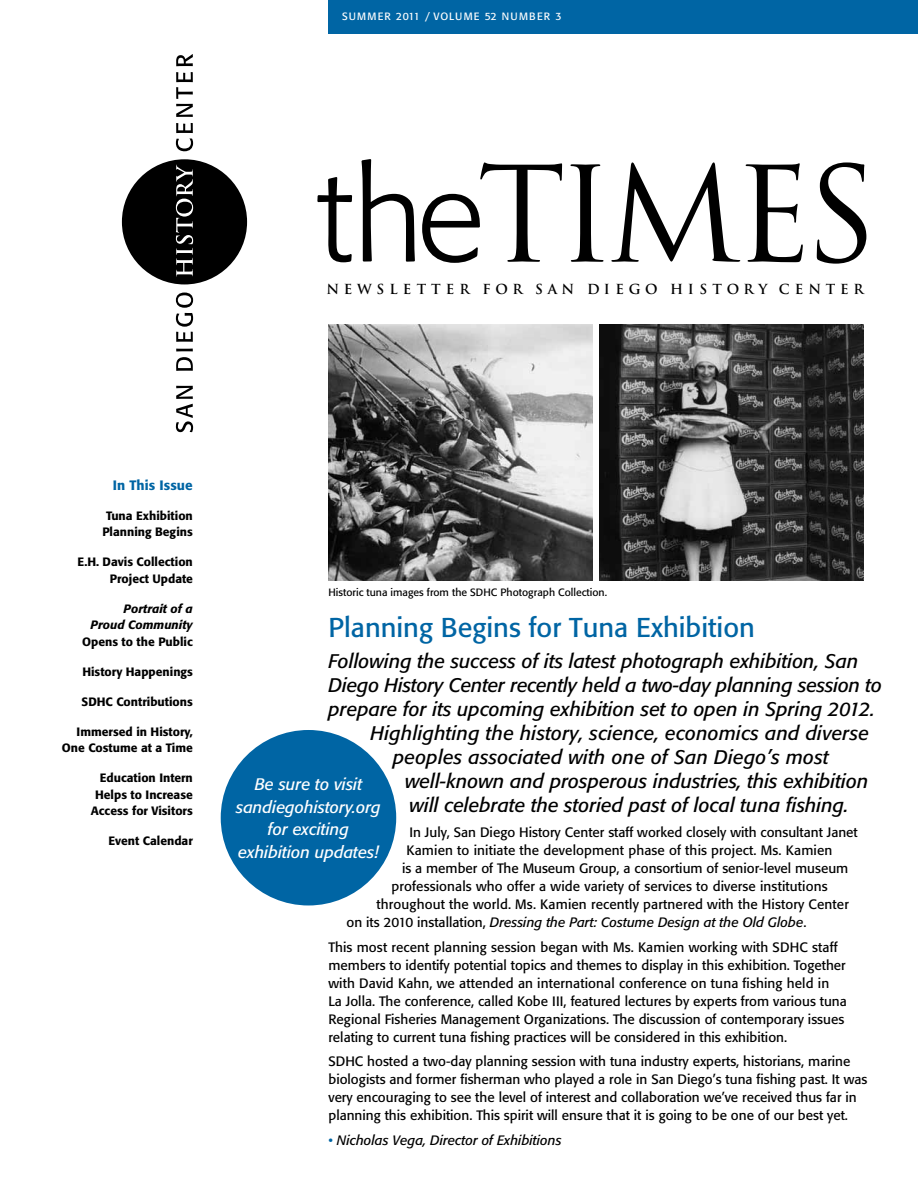
<style>
.page{position:relative;width:918px;height:1188px;background:#fff}
.page>*{position:absolute;margin:0;border:0;box-sizing:border-box;transform-origin:0 0}
.t1{font:129px "Trajan";letter-spacing:-.07em;color:#000}
.t2{font:27px "Formata";color:#0065a4}
.t3{font:italic 19.5px "Formata";color:#000}
.t4{font:italic 16.5px/22.5px "Formata";color:#fff;text-align:center}
.t5{font:13.5px/18px "Formata";color:#000}
.t6{font:italic 13.5px "Formata";color:#000}
.t7{font:700 13.5px "Trajan";letter-spacing:.36em;color:#000}
.t8{font:500 13.5px "Formata";letter-spacing:.01em;color:#0065a4}
.t9{font:500 12px/16.5px "Formata";color:#000;text-align:right}
.t10{font:italic 500 12px/16.5px "Formata";color:#000;text-align:right}
.t11{font:10.5px "Formata";color:#000}
.t12{font:10.5px "Formata";letter-spacing:.1em;color:#fff}
.s1{font-family:"Formata";font-weight:300}
.s2{font-style:normal}
.s3{color:#0065a4}
</style>
<div class="page">
<img style="left:328px;top:324px;width:265px;height:256px">
<img style="left:600px;top:324px;width:264px;height:256px">
<div style="left:221px;top:730px;width:175px;height:175px;background:#0065a4;border-radius:50%"></div>
<div style="left:328px;top:0;width:590px;height:34px;background:#0065a4"></div>
<div style="left:122px;top:159px;width:125px;height:125px;background:#000;border-radius:50%"></div>
<svg style="left:176px;top:165px;width:17px;height:112px"></svg>
<svg style="left:176px;top:123px;width:17px;height:28px"></svg>
<svg style="left:176px;top:72px;width:17px;height:45px"></svg>
<svg style="left:176px;top:54px;width:17px;height:12px"></svg>
<svg style="left:176px;top:386px;width:17px;height:46px"></svg>
<svg style="left:176px;top:357px;width:17px;height:14px"></svg>
<svg style="left:176px;top:349px;width:17px;height:2px"></svg>
<svg style="left:176px;top:293px;width:17px;height:49px"></svg>
<p class="t12" style="left:342px;top:10px;width:221px">SUMMER 2011 / VOLUME 52 NUMBER 3</p>
<h1 class="t1" style="left:317px;top:137px;width:562px"><span class="s1">the</span>TIMES</h1>
<p class="t7" style="left:327px;top:281px;width:539px">NEWSLETTER FOR SAN DIEGO HISTORY CENTER</p>
<p class="t8" style="left:113px;top:477px;width:82px">In This Issue</p>
<p class="t9" style="left:102px;top:507px;width:92px;text-align:center">Tuna Exhibition<br>Planning Begins</p>
<p class="t9" style="left:78px;top:554px;width:117px">E.H. Davis Collection<br>Project Update</p>
<p class="t10" style="left:91px;top:600px;width:104px">Portrait of a<br>Proud Community</p>
<p class="t9" style="left:82px;top:633px;width:112px">Opens to the Public</p>
<p class="t9" style="left:82px;top:663px;width:112px">History Happenings</p>
<p class="t9" style="left:82px;top:693px;width:113px">SDHC Contributions</p>
<p class="t9" style="left:62px;top:723px;width:132px">Immersed in History,<br>One Costume at a Time</p>
<p class="t9" style="left:91px;top:770px;width:103px">Education Intern<br>Helps to Increase<br>Access for Visitors</p>
<p class="t9" style="left:108px;top:833px;width:86px">Event Calendar</p>
<p class="t11" style="left:328px;top:586px;width:280px">Historic tuna images from the SDHC Photograph Collection.</p>
<h2 class="t2" style="left:328px;top:612px;width:428px">Planning Begins for Tuna Exhibition</h2>
<h3 class="t3" style="left:328px;top:650px;width:532px">Following the success of its latest photograph exhibition, San</h3>
<h3 class="t3" style="left:328px;top:674px;width:555px">Diego History Center recently held a two-day planning session to</h3>
<h3 class="t3" style="left:328px;top:698px;width:548px">prepare for its upcoming exhibition set to open in Spring 2012.</h3>
<h3 class="t3" style="left:371px;top:722px;width:500px">Highlighting the history, science, economics and diverse</h3>
<h3 class="t3" style="left:393px;top:746px;width:437px">peoples associated with one of San Diego’s most</h3>
<h3 class="t3" style="left:405px;top:770px;width:465px">well-known and prosperous industries, this exhibition</h3>
<h3 class="t3" style="left:410px;top:794px;width:441px">will celebrate the storied past of local tuna fishing.</h3>
<p class="t5" style="left:410px;top:823px;width:450px">In July, San Diego History Center staff worked closely with consultant Janet</p>
<p class="t5" style="left:407px;top:841px;width:427px">Kamien to initiate the development phase of this project. Ms. Kamien</p>
<p class="t5" style="left:402px;top:859px;width:448px">is a member of The Museum Group, a consortium of senior-level museum</p>
<p class="t5" style="left:392px;top:877px;width:438px">professionals who offer a wide variety of services to diverse institutions</p>
<p class="t5" style="left:377px;top:895px;width:474px">throughout the world. Ms. Kamien recently partnered with the History Center</p>
<p class="t6" style="left:346px;top:914px;width:462px"><span class="s2">on its 2010 installation,</span> Dressing the Part: Costume Design at the Old Globe<span class="s2">.</span></p>
<p class="t5" style="left:328px;top:938px;width:520px">This most recent planning session began with Ms. Kamien working with SDHC staff members to identify potential topics and themes to display in this exhibition. Together with David Kahn, we attended an international conference on tuna fishing held in<br>La Jolla. The conference, called Kobe III, featured lectures by experts from various tuna Regional Fisheries Management Organizations. The discussion of contemporary issues relating to current tuna fishing practices will be considered in this exhibition.</p>
<p class="t5" style="left:328px;top:1053px;width:540px">SDHC hosted a two-day planning session with tuna industry experts, historians, marine biologists and former fisherman who played a role in San Diego’s tuna fishing past. It was very encouraging to see the level of interest and collaboration we’ve received thus far in planning this exhibition. This spirit will ensure that it is going to be one of our best yet.</p>
<p class="t6" style="left:328px;top:1132px;width:235px"><span class="s3">•</span> Nicholas Vega, Director of Exhibitions</p>
<p class="t4" style="left:236px;top:773px;width:146px">Be sure to visit sandiegohistory.org for exciting exhibition updates!</p>
</div>
